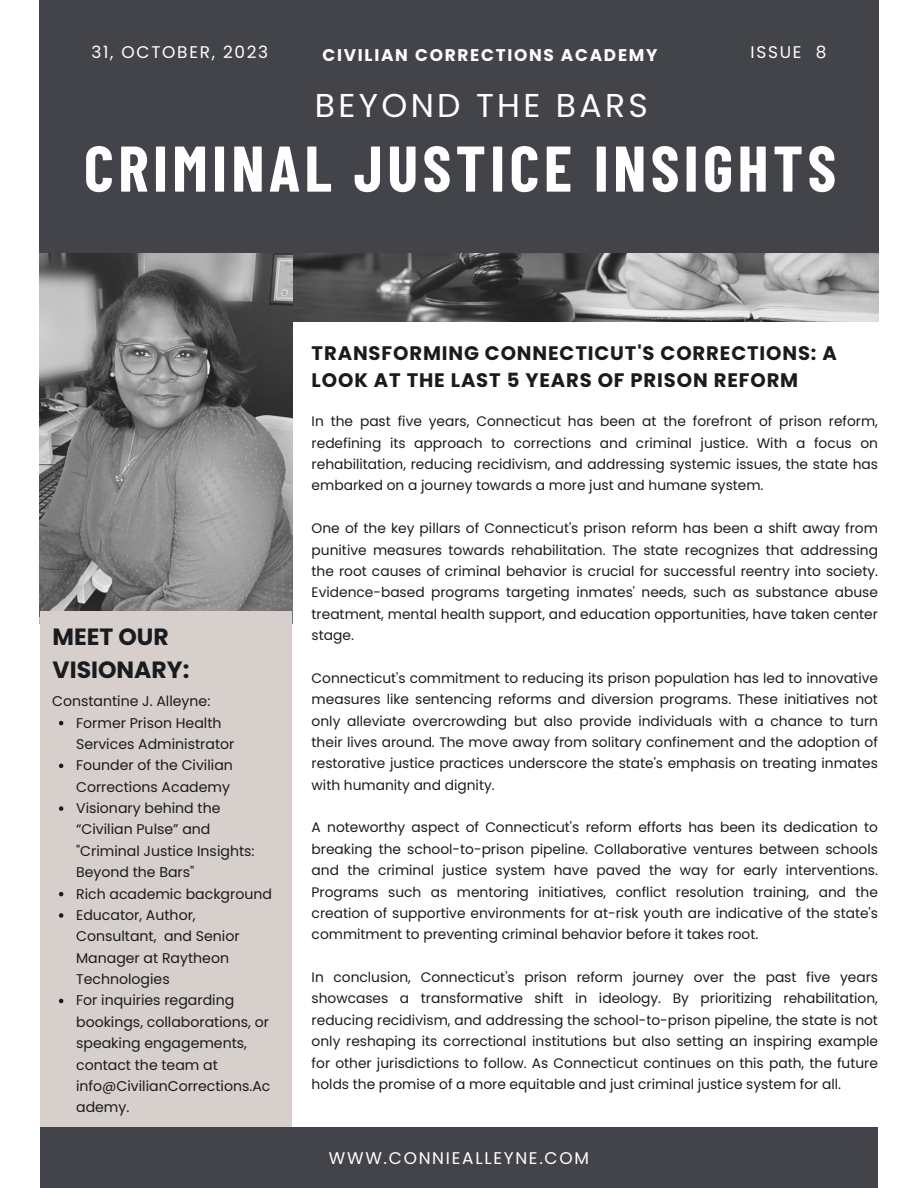
<style>
.page{position:relative;width:918px;height:1188px;background:#fff}
.page>*{position:absolute;margin:0;border:0;box-sizing:border-box;transform-origin:0 0}
.t1{font:700 64.5px "Barlow Condensed";letter-spacing:.07em;color:#fff}
.t2{font:33px "Poppins";letter-spacing:.1em;color:#fff}
.t3{font:700 23.55px/32.7px "Poppins";color:#1a1b1e}
.t4{font:700 19.5px/27px "Poppins";letter-spacing:.045em;color:#1a1b1e}
.t5{font:16.95px "Poppins";letter-spacing:.1em;color:#fff}
.t6{font:700 16.95px "Poppins";letter-spacing:.1em;color:#fff}
.t7{font:14.1px/21.3px "Poppins";color:#1a1b1e}
.t8{font:13.8px/21.3px "Poppins";color:#1a1b1e;text-align:justify}
</style>
<div class="page">
<img style="left:292px;top:252px;width:586px;height:69px">
<img style="left:39px;top:252px;width:253px;height:372px">
<div style="left:40px;top:611px;width:252px;height:516px;background:#d6cfcc"></div>
<div style="left:40px;top:1127px;width:838px;height:61px;background:#424449"></div>
<div style="left:39px;top:0;width:839px;height:252px;background:#424449"></div>
<svg style="left:59px;top:721px;width:4px;height:4px"></svg>
<svg style="left:59px;top:764px;width:4px;height:4px"></svg>
<svg style="left:59px;top:806px;width:4px;height:5px"></svg>
<svg style="left:59px;top:892px;width:4px;height:4px"></svg>
<svg style="left:59px;top:913px;width:4px;height:5px"></svg>
<svg style="left:59px;top:999px;width:4px;height:4px"></svg>
<p class="t5" style="left:91px;top:40px;width:178px">31, OCTOBER, 2023</p>
<p class="t6" style="left:323px;top:43px;width:336px">CIVILIAN CORRECTIONS ACADEMY</p>
<p class="t5" style="left:751px;top:40px;width:77px">ISSUE 8</p>
<p class="t2" style="left:315px;top:83px;width:334px">BEYOND THE BARS</p>
<p class="t1" style="left:84px;top:127px;width:754px">CRIMINAL JUSTICE INSIGHTS</p>
<p class="t3" style="left:53px;top:621px;width:138px">MEET OUR<br>VISIONARY:</p>
<p class="t7" style="left:76px;top:712px;width:160px">Former Prison Health<br>Services Administrator</p>
<p class="t7" style="left:76px;top:755px;width:158px">Founder of the Civilian<br>Corrections Academy</p>
<p class="t7" style="left:76px;top:798px;width:180px">Visionary behind the “Civilian Pulse” and "Criminal Justice Insights:<br>Beyond the Bars"</p>
<p class="t7" style="left:76px;top:883px;width:197px">Rich academic background</p>
<p class="t7" style="left:76px;top:904px;width:165px">Educator, Author,<br>Consultant, and Senior<br>Manager at Raytheon<br>Technologies</p>
<p class="t7" style="left:76px;top:990px;width:196px">For inquiries regarding bookings, collaborations, or speaking engagements, contact the team at info@CivilianCorrections.Ac ademy.</p>
<p class="t7" style="left:52px;top:691px;width:160px">Constantine J. Alleyne:</p>
<p class="t4" style="left:312px;top:340px;width:527px">TRANSFORMING CONNECTICUT'S CORRECTIONS: A<br>LOOK AT THE LAST 5 YEARS OF PRISON REFORM</p>
<p class="t8" style="left:312px;top:411px;width:568px">In the past five years, Connecticut has been at the forefront of prison reform, redefining its approach to corrections and criminal justice. With a focus on rehabilitation, reducing recidivism, and addressing systemic issues, the state has embarked on a journey towards a more just and humane system.</p>
<p class="t8" style="left:312px;top:518px;width:568px">One of the key pillars of Connecticut's prison reform has been a shift away from punitive measures towards rehabilitation. The state recognizes that addressing the root causes of criminal behavior is crucial for successful reentry into society.<br>Evidence-based programs targeting inmates' needs, such as substance abuse treatment, mental health support, and education opportunities, have taken center stage.</p>
<p class="t8" style="left:312px;top:667px;width:568px">Connecticut's commitment to reducing its prison population has led to innovative measures like sentencing reforms and diversion programs. These initiatives not only alleviate overcrowding but also provide individuals with a chance to turn their lives around. The move away from solitary confinement and the adoption of restorative justice practices underscore the state's emphasis on treating inmates with humanity and dignity.</p>
<p class="t8" style="left:312px;top:817px;width:568px">A noteworthy aspect of Connecticut's reform efforts has been its dedication to breaking the school-to-prison pipeline. Collaborative ventures between schools and the criminal justice system have paved the way for early interventions.<br>Programs such as mentoring initiatives, conflict resolution training, and the creation of supportive environments for at-risk youth are indicative of the state's commitment to preventing criminal behavior before it takes root.</p>
<p class="t8" style="left:312px;top:967px;width:568px">In conclusion, Connecticut's prison reform journey over the past five years showcases a transformative shift in ideology. By prioritizing rehabilitation, reducing recidivism, and addressing the school-to-prison pipeline, the state is not only reshaping its correctional institutions but also setting an inspiring example for other jurisdictions to follow. As Connecticut continues on this path, the future holds the promise of a more equitable and just criminal justice system for all.</p>
<p class="t5" style="left:329px;top:1146px;width:262px">WWW.CONNIEALLEYNE.COM</p>
</div>
